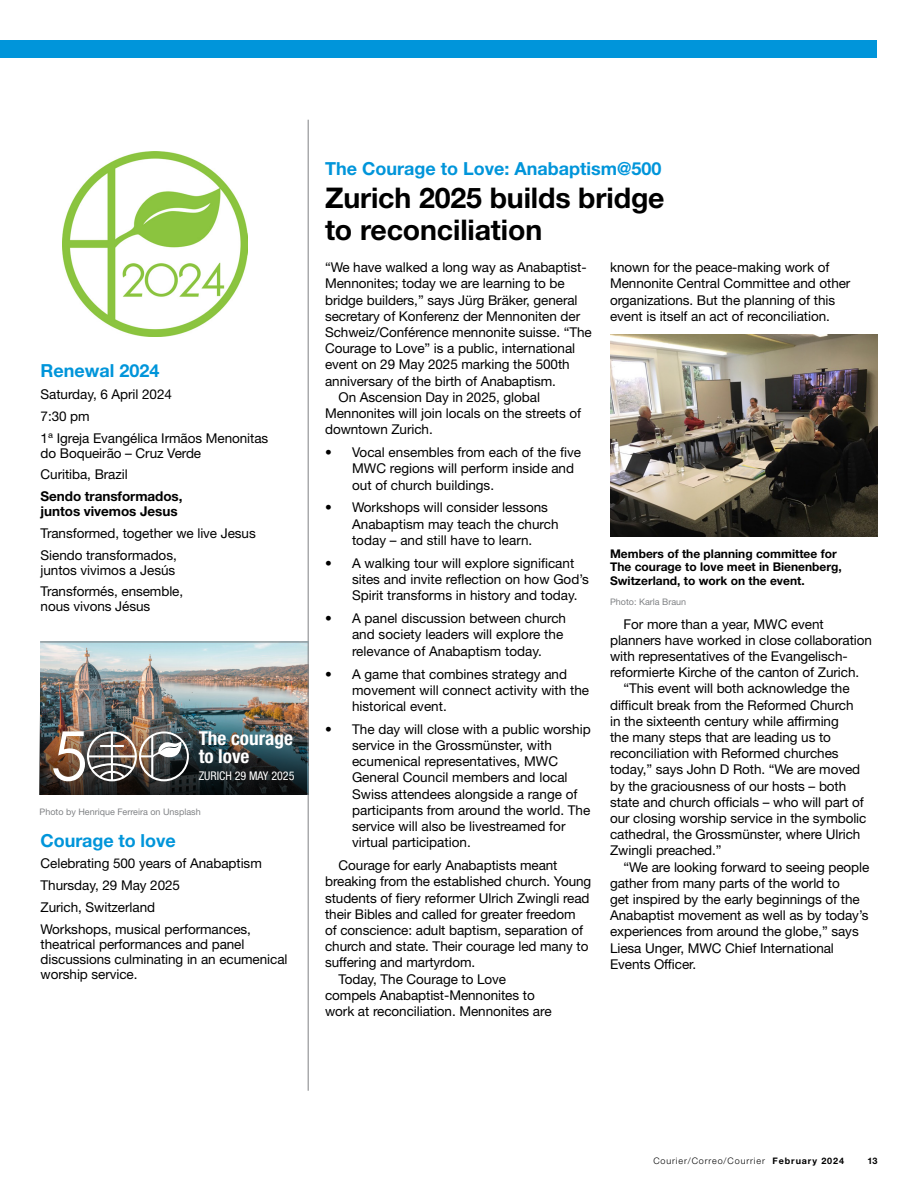
<style>
.page{position:relative;width:918px;height:1188px;background:#fff}
.page>*{position:absolute;margin:0;border:0;box-sizing:border-box;transform-origin:0 0}
.t1{font:67.8px "Century Gothic";color:#fff}
.t2{font:700 28.5px/31.5px "Helvetica Neue LT Std";letter-spacing:-.005em;color:#000}
.t3{font:700 condensed 19.2px/18px "Helvetica Neue LT Std";color:#fff}
.t4{font:700 18px "Helvetica Neue LT Std";color:#0095da}
.t5{font:13.5px/16.2px "Helvetica Neue LT Std";letter-spacing:-.005em;color:#000}
.t6{font:700 13.5px/15px "Helvetica Neue LT Std";letter-spacing:-.005em;color:#000}
.t7{font:700 12px/13.5px "Helvetica Neue LT Std";color:#000}
.t8{font:condensed 12px "Helvetica Neue LT Std";color:#fff}
.t9{font:9px "Helvetica Neue LT Std";color:#808285}
.t10{font:300 9px "Helvetica Neue LT Std";letter-spacing:.1em;color:#000}
.t11{font:700 9px "Helvetica Neue LT Std";color:#000}
.s1{font-weight:700}
</style>
<div class="page">
<div style="left:0;top:40px;width:877px;height:18px;background:#0095da"></div>
<img style="left:63px;top:152px;width:185px;height:185px">
<img style="left:40px;top:643px;width:268px;height:152px">
<img style="left:610px;top:334px;width:267px;height:202px">
<img style="left:39px;top:679px;width:268px;height:116px">
<img style="left:87px;top:731px;width:102px;height:50px">
<hr style="left:40px;top:642px;width:268px;height:1px;background:#78787a">
<hr style="left:308px;top:120px;width:1px;height:971px;background:#808285">
<h3 class="t4" style="left:41px;top:360px;width:120px">Renewal 2024</h3>
<p class="t5" style="left:41px;top:383px;width:229px;line-height:21.8px">Saturday, 6 April 2024<br>7:30 pm<br>1ª Igreja Evangélica Irmãos Menonitas</p>
<p class="t5" style="left:41px;top:442px;width:162px;line-height:21.8px">do Boqueirão – Cruz Verde<br>Curitiba, Brazil</p>
<p class="t6" style="left:41px;top:488px;width:143px">Sendo transformados, juntos vivemos Jesus</p>
<p class="t5" style="left:41px;top:522px;width:217px;line-height:21.8px">Transformed, together we live Jesus<br>Siendo transformados,</p>
<p class="t5" style="left:41px;top:559px;width:144px;line-height:21.8px">juntos vivimos a Jesús<br>Transformés, ensemble,</p>
<p class="t5" style="left:41px;top:598px;width:111px">nous vivons Jésus</p>
<h1 class="t1" style="left:50px;top:708px;width:39px">5</h1>
<h3 class="t3" style="left:199px;top:729px;width:96px">The courage to love</h3>
<p class="t8" style="left:199px;top:769px;width:97px">ZURICH 29 MAY 2025</p>
<p class="t9" style="left:40px;top:806px;width:163px">Photo by Henrique Ferreira on Unsplash</p>
<h3 class="t4" style="left:41px;top:829px;width:137px">Courage to love</h3>
<p class="t5" style="left:41px;top:853px;width:223px;line-height:21.8px">Celebrating 500 years of Anabaptism<br>Thursday, 29 May 2025<br>Zurich, Switzerland<br>Workshops, musical performances,</p>
<p class="t5" style="left:41px;top:936px;width:248px;line-height:15px">theatrical performances and panel discussions culminating in an ecumenical worship service.</p>
<h3 class="t4" style="left:325px;top:157px;width:338px">The Courage to Love: Anabaptism@500</h3>
<h2 class="t2" style="left:325px;top:182px;width:341px">Zurich 2025 builds bridge to reconciliation</h2>
<p class="t5" style="left:325px;top:259px;width:263px">“We have walked a long way as Anabaptist-</p>
<p class="t5" style="left:325px;top:275px;width:241px">Mennonites; today we are learning to be</p>
<p class="t5" style="left:325px;top:291px;width:254px">bridge builders,” says Jürg Bräker, general</p>
<p class="t5" style="left:325px;top:308px;width:257px">secretary of Konferenz der Mennoniten der</p>
<p class="t5" style="left:325px;top:324px;width:268px">Schweiz/Conférence mennonite suisse. “The</p>
<p class="t5" style="left:325px;top:340px;width:252px">Courage to Love” is a public, international</p>
<p class="t5" style="left:325px;top:356px;width:246px">event on 29 May 2025 marking the 500th</p>
<p class="t5" style="left:325px;top:372px;width:232px">anniversary of the birth of Anabaptism.</p>
<p class="t5" style="left:339px;top:389px;width:203px">On Ascension Day in 2025, global</p>
<p class="t5" style="left:325px;top:405px;width:258px">Mennonites will join locals on the streets of</p>
<p class="t5" style="left:325px;top:421px;width:109px">downtown Zurich.</p>
<p class="t5" style="left:352px;top:444px;width:231px;text-indent:-27px">• Vocal ensembles from each of the five<br>MWC regions will perform inside and out of church buildings.</p>
<p class="t5" style="left:352px;top:499px;width:208px;text-indent:-27px">• Workshops will consider lessons<br>Anabaptism may teach the church today – and still have to learn.</p>
<p class="t5" style="left:352px;top:555px;width:238px;text-indent:-27px">• A walking tour will explore significant sites and invite reflection on how God’s<br>Spirit transforms in history and today.</p>
<p class="t5" style="left:352px;top:610px;width:216px;text-indent:-27px">• A panel discussion between church and society leaders will explore the relevance of Anabaptism today.</p>
<p class="t5" style="left:352px;top:665px;width:239px;text-indent:-27px">• A game that combines strategy and movement will connect activity with the historical event.</p>
<p class="t5" style="left:352px;top:721px;width:240px;text-indent:-27px">• The day will close with a public worship service in the Grossmünster, with ecumenical representatives, MWC General Council members and local Swiss attendees alongside a range of participants from around the world. The service will also be livestreamed for virtual participation.</p>
<p class="t5" style="left:339px;top:857px;width:220px">Courage for early Anabaptists meant</p>
<p class="t5" style="left:325px;top:873px;width:268px">breaking from the established church. Young</p>
<p class="t5" style="left:325px;top:890px;width:266px">students of fiery reformer Ulrich Zwingli read</p>
<p class="t5" style="left:325px;top:906px;width:252px">their Bibles and called for greater freedom</p>
<p class="t5" style="left:325px;top:922px;width:259px">of conscience: adult baptism, separation of</p>
<p class="t5" style="left:325px;top:938px;width:265px">church and state. Their courage led many to</p>
<p class="t5" style="left:325px;top:954px;width:152px">suffering and martyrdom.</p>
<p class="t5" style="left:339px;top:971px;width:169px">Today, The Courage to Love</p>
<p class="t5" style="left:325px;top:987px;width:211px">compels Anabaptist-Mennonites to</p>
<p class="t5" style="left:325px;top:1003px;width:228px">work at reconciliation. Mennonites are</p>
<p class="t5" style="left:610px;top:259px;width:242px">known for the peace-making work of Mennonite Central Committee and other organizations. But the planning of this event is itself an act of reconciliation.</p>
<p class="t7" style="left:610px;top:547px;width:233px">Members of the planning committee for<br>The courage to love meet in Bienenberg,<br>Switzerland, to work on the event.</p>
<p class="t9" style="left:610px;top:596px;width:78px">Photo: Karla Braun</p>
<p class="t5" style="left:624px;top:615px;width:202px">For more than a year, MWC event</p>
<p class="t5" style="left:610px;top:632px;width:263px">planners have worked in close collaboration</p>
<p class="t5" style="left:610px;top:648px;width:239px">with representatives of the Evangelisch-</p>
<p class="t5" style="left:610px;top:664px;width:251px">reformierte Kirche of the canton of Zurich.</p>
<p class="t5" style="left:624px;top:680px;width:228px">“This event will both acknowledge the</p>
<p class="t5" style="left:610px;top:696px;width:245px">difficult break from the Reformed Church</p>
<p class="t5" style="left:610px;top:713px;width:230px">in the sixteenth century while affirming</p>
<p class="t5" style="left:610px;top:729px;width:222px">the many steps that are leading us to</p>
<p class="t5" style="left:610px;top:745px;width:230px">reconciliation with Reformed churches</p>
<p class="t5" style="left:610px;top:761px;width:252px">today,” says John D Roth. “We are moved</p>
<p class="t5" style="left:610px;top:777px;width:238px">by the graciousness of our hosts – both</p>
<p class="t5" style="left:610px;top:794px;width:255px">state and church officials – who will part of</p>
<p class="t5" style="left:610px;top:810px;width:258px">our closing worship service in the symbolic</p>
<p class="t5" style="left:610px;top:826px;width:252px">cathedral, the Grossmünster, where Ulrich</p>
<p class="t5" style="left:610px;top:842px;width:113px">Zwingli preached.”</p>
<p class="t5" style="left:624px;top:858px;width:247px">“We are looking forward to seeing people</p>
<p class="t5" style="left:610px;top:875px;width:231px">gather from many parts of the world to</p>
<p class="t5" style="left:610px;top:891px;width:251px">get inspired by the early beginnings of the</p>
<p class="t5" style="left:610px;top:907px;width:260px">Anabaptist movement as well as by today’s</p>
<p class="t5" style="left:610px;top:923px;width:250px">experiences from around the globe,” says</p>
<p class="t5" style="left:610px;top:939px;width:225px">Liesa Unger, MWC Chief International</p>
<p class="t5" style="left:610px;top:956px;width:88px">Events Officer.</p>
<p class="t10" style="left:653px;top:1155px;width:192px">Courier/Correo/Courrier <span class="s1">February 2024</span></p>
<p class="t11" style="left:867px;top:1155px;width:12px">13</p>
</div>
